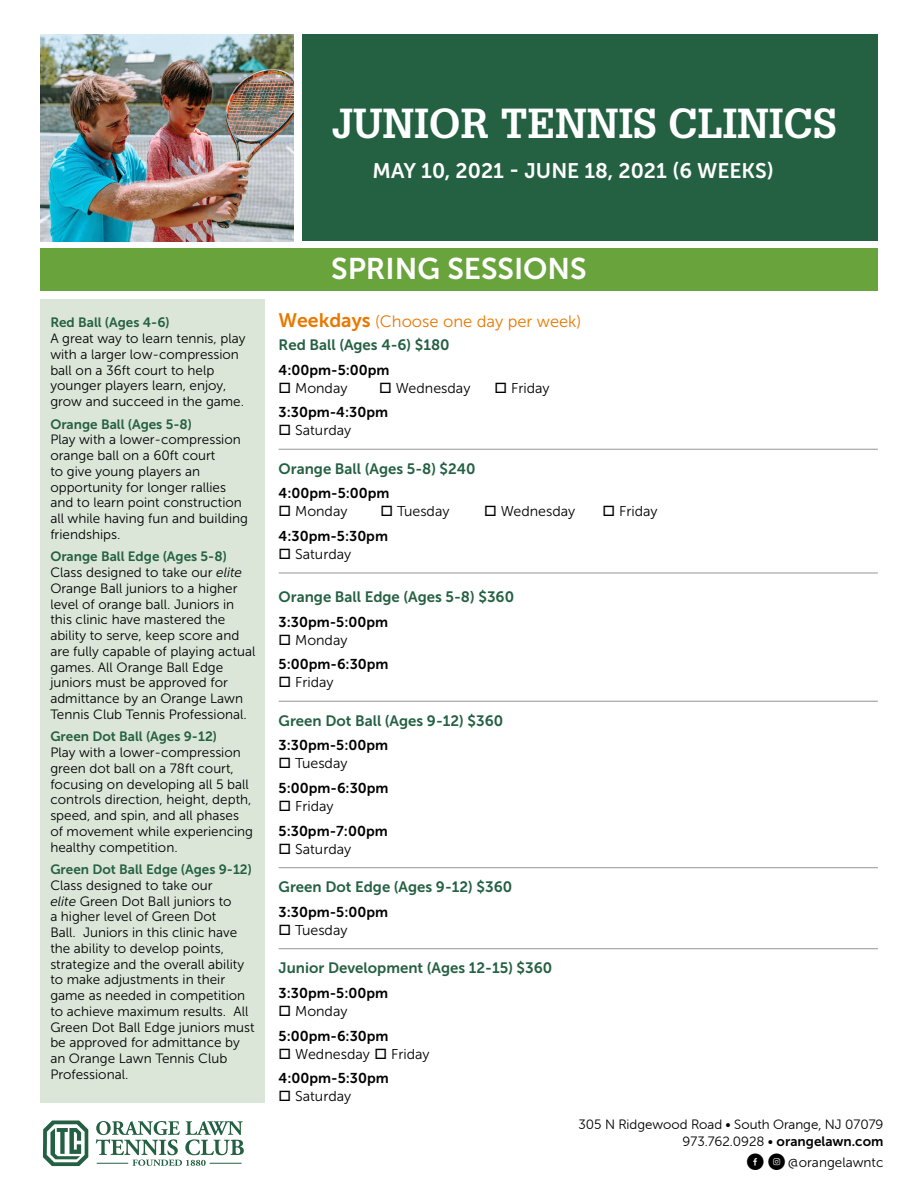
<style>
.page{position:relative;width:918px;height:1188px;background:#fff}
.page>*{position:absolute;margin:0;border:0;box-sizing:border-box;transform-origin:0 0}
.t1{font:700 40.95px "Glypha LT Std";color:#fff}
.t2{font:29.85px "Museo Sans 700";color:#fff}
.t3{font:21px "Museo Sans 700";color:#fff}
.t4{font:16.5px "Museo Sans 300";color:#ea7800}
.t5{font:15px "Museo Sans 700";color:#246042}
.t6{font:14.25px "Museo Sans 700";color:#000}
.t7{font:14.25px "Museo Sans 300";color:#000}
.t8{font:13.5px/15.8px "Museo Sans 300";color:#000}
.t9{font:13.5px "Museo Sans 700";color:#246042}
.t10{font:13.5px "Museo Sans Rounded 300";color:#000}
.t11{font:13.5px "Museo Sans 700";color:#000}
.s1{font-style:italic}
.s2{font-family:"Museo Sans 700";font-size:19.5px}
.s3{font-family:"Museo Sans Rounded 300"}
</style>
<div class="page">
<div style="left:40px;top:299px;width:225px;height:803px;background:#dbe6d9"></div>
<div style="left:302px;top:35px;width:576px;height:206px;background:#246042"></div>
<div style="left:40px;top:249px;width:838px;height:42px;background:#69a33b"></div>
<hr style="left:279px;top:449px;width:599px;height:1px;background:#939598">
<hr style="left:279px;top:573px;width:599px;height:1px;background:#939598">
<hr style="left:279px;top:701px;width:599px;height:1px;background:#939598">
<hr style="left:279px;top:867px;width:599px;height:1px;background:#939598">
<hr style="left:279px;top:948px;width:599px;height:1px;background:#939598">
<img style="left:40px;top:34px;width:254px;height:207px">
<svg style="left:43px;top:1121px;width:45px;height:45px"></svg>
<svg style="left:96px;top:1121px;width:148px;height:45px"></svg>
<hr style="left:97px;top:1163px;width:31px;height:1px;background:#246042">
<hr style="left:210px;top:1163px;width:32px;height:1px;background:#246042">
<h1 class="t1" style="left:332px;top:98px;width:507px">JUNIOR TENNIS CLINICS</h1>
<h3 class="t3" style="left:373px;top:159px;width:403px">MAY 10, 2021 - JUNE 18, 2021 (6 WEEKS)</h3>
<p class="t9" style="left:50px;top:315px;width:121px">Red Ball (Ages 4-6)</p>
<p class="t8" style="left:50px;top:331px;width:197px">A great way to learn tennis, play with a larger low-compression ball on a 36ft court to help younger players learn, enjoy, grow and succeed in the game.</p>
<p class="t9" style="left:50px;top:416px;width:143px">Orange Ball (Ages 5-8)</p>
<p class="t8" style="left:50px;top:432px;width:199px">Play with a lower-compression orange ball on a 60ft court<br>to give young players an opportunity for longer rallies and to learn point construction all while having fun and building friendships.</p>
<p class="t9" style="left:50px;top:549px;width:178px">Orange Ball Edge (Ages 5-8)</p>
<p class="t8" style="left:50px;top:565px;width:207px">Class designed to take our <span class="s1">elite<br></span>Orange Ball juniors to a higher level of orange ball. Juniors in this clinic have mastered the ability to serve, keep score and are fully capable of playing actual games. All Orange Ball Edge juniors must be approved for admittance by an Orange Lawn<br>Tennis Club Tennis Professional.</p>
<p class="t9" style="left:50px;top:729px;width:168px">Green Dot Ball (Ages 9-12)</p>
<p class="t8" style="left:50px;top:745px;width:204px">Play with a lower-compression green dot ball on a 78ft court, focusing on developing all 5 ball controls direction, height, depth, speed, and spin, and all phases of movement while experiencing healthy competition.</p>
<p class="t9" style="left:50px;top:862px;width:203px">Green Dot Ball Edge (Ages 9-12)</p>
<p class="t8" style="left:50px;top:877px;width:206px">Class designed to take our<br><span class="s1">elite</span> Green Dot Ball juniors to<br>a higher level of Green Dot<br>Ball. Juniors in this clinic have the ability to develop points, strategize and the overall ability to make adjustments in their game as needed in competition to achieve maximum results. All<br>Green Dot Ball Edge juniors must be approved for admittance by an Orange Lawn Tennis Club<br>Professional.</p>
<h2 class="t2" style="left:331px;top:252px;width:257px">SPRING SESSIONS</h2>
<p class="t4" style="left:279px;top:312px;width:304px"><span class="s2">Weekdays</span> (Choose one day per week)</p>
<p class="t5" style="left:279px;top:336px;width:173px">Red Ball (Ages 4-6) $180</p>
<p class="t6" style="left:279px;top:362px;width:112px">4:00pm-5:00pm</p>
<p class="t7" style="left:279px;top:380px;width:70px">□ Monday</p>
<p class="t7" style="left:379px;top:380px;width:93px">□ Wednesday</p>
<p class="t7" style="left:495px;top:380px;width:57px">□ Friday</p>
<p class="t6" style="left:279px;top:405px;width:111px">3:30pm-4:30pm</p>
<p class="t7" style="left:279px;top:423px;width:74px">□ Saturday</p>
<p class="t5" style="left:279px;top:460px;width:198px">Orange Ball (Ages 5-8) $240</p>
<p class="t6" style="left:279px;top:486px;width:112px">4:00pm-5:00pm</p>
<p class="t7" style="left:279px;top:504px;width:70px">□ Monday</p>
<p class="t7" style="left:381px;top:504px;width:70px">□ Tuesday</p>
<p class="t7" style="left:484px;top:504px;width:93px">□ Wednesday</p>
<p class="t7" style="left:603px;top:504px;width:57px">□ Friday</p>
<p class="t6" style="left:279px;top:528px;width:111px">4:30pm-5:30pm</p>
<p class="t7" style="left:279px;top:547px;width:74px">□ Saturday</p>
<p class="t5" style="left:279px;top:588px;width:237px">Orange Ball Edge (Ages 5-8) $360</p>
<p class="t6" style="left:279px;top:614px;width:111px">3:30pm-5:00pm</p>
<p class="t7" style="left:279px;top:632px;width:70px">□ Monday</p>
<p class="t6" style="left:279px;top:657px;width:111px">5:00pm-6:30pm</p>
<p class="t7" style="left:279px;top:675px;width:57px">□ Friday</p>
<p class="t5" style="left:279px;top:712px;width:226px">Green Dot Ball (Ages 9-12) $360</p>
<p class="t6" style="left:279px;top:738px;width:111px">3:30pm-5:00pm</p>
<p class="t7" style="left:279px;top:756px;width:70px">□ Tuesday</p>
<p class="t6" style="left:279px;top:780px;width:111px">5:00pm-6:30pm</p>
<p class="t7" style="left:279px;top:799px;width:57px">□ Friday</p>
<p class="t6" style="left:279px;top:823px;width:111px">5:30pm-7:00pm</p>
<p class="t7" style="left:279px;top:841px;width:74px">□ Saturday</p>
<p class="t5" style="left:279px;top:879px;width:235px">Green Dot Edge (Ages 9-12) $360</p>
<p class="t6" style="left:279px;top:904px;width:111px">3:30pm-5:00pm</p>
<p class="t7" style="left:279px;top:922px;width:70px">□ Tuesday</p>
<p class="t5" style="left:279px;top:960px;width:275px">Junior Development (Ages 12-15) $360</p>
<p class="t6" style="left:279px;top:985px;width:111px">3:30pm-5:00pm</p>
<p class="t7" style="left:279px;top:1003px;width:70px">□ Monday</p>
<p class="t6" style="left:279px;top:1028px;width:111px">5:00pm-6:30pm</p>
<p class="t7" style="left:279px;top:1046px;width:153px">□ Wednesday □ Friday</p>
<p class="t6" style="left:279px;top:1071px;width:112px">4:00pm-5:30pm</p>
<p class="t7" style="left:279px;top:1089px;width:74px">□ Saturday</p>
<p class="t10" style="left:578px;top:1118px;width:306px">305 N Ridgewood Road • South Orange, NJ 07079</p>
<p class="t11" style="left:683px;top:1134px;width:202px"><span class="s3">973.762.0928 •</span> orangelawn.com</p>
<p class="t8" style="left:788px;top:1155px;width:97px">@orangelawntc</p>
</div>
